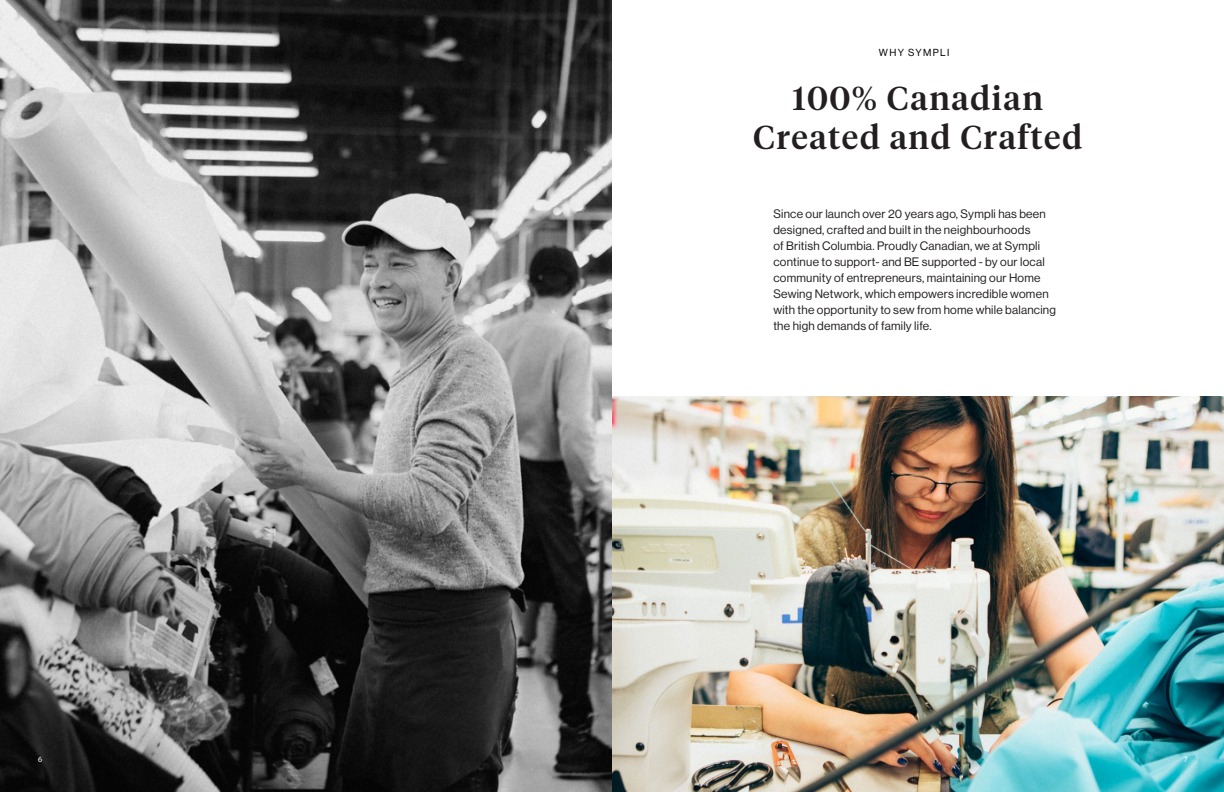
<style>
.page{position:relative;width:1224px;height:792px;background:#fff}
.page>*{position:absolute;margin:0;border:0;box-sizing:border-box;transform-origin:0 0}
.t1{font:500 33px/39.6px "Tiempos Headline";letter-spacing:.05em;color:#231f20;text-align:center}
.t2{font:12px/16px "N Haas Grotesk DS Pro 55 Rg";letter-spacing:.02em;color:#231f20}
.t3{font:10px "N Haas Grotesk DS Pro 55 Rg";letter-spacing:.135em;color:#000}
.t4{font:8px "Myriad Pro";color:#fff}
</style>
<div class="page">
<img style="left:612px;top:396px;width:612px;height:396px">
<img style="left:0;top:0;width:612px;height:792px">
<p class="t3" style="left:879px;top:47px;width:72px">WHY SYMPLI</p>
<p class="t1" style="left:753px;top:76px;width:331px">100% Canadian<br>Created and Crafted</p>
<p class="t2" style="left:773px;top:206px;width:284px">Since our launch over 20 years ago, Sympli has been designed, crafted and built in the neighbourhoods<br>of British Columbia. Proudly Canadian, we at Sympli continue to support- and BE supported - by our local community of entrepreneurs, maintaining our Home Sewing Network, which empowers incredible women with the opportunity to sew from home while balancing the high demands of family life.</p>
<p class="t4" style="left:38px;top:754px;width:6px">6</p>
<p class="t4" style="left:1184px;top:754px;width:6px">7</p>
</div>
